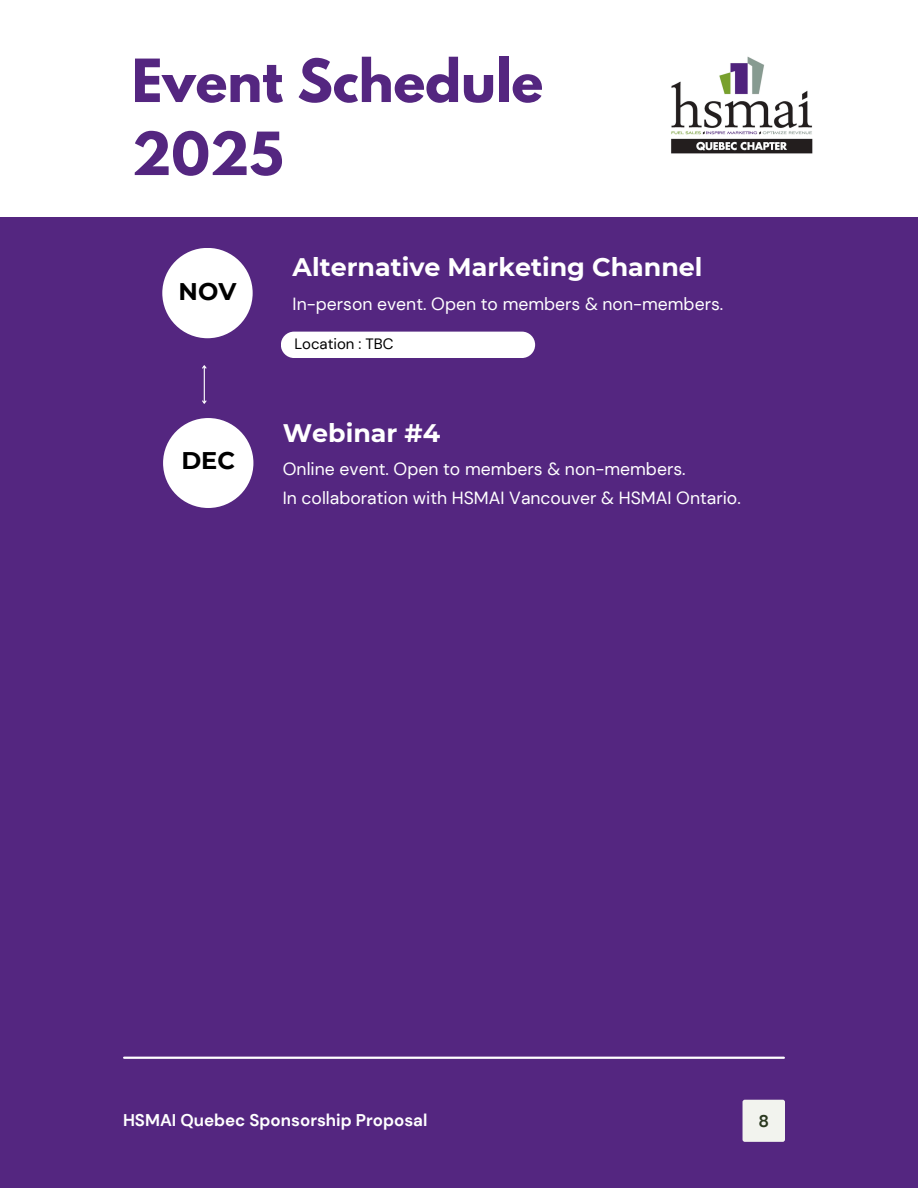
<style>
.page{position:relative;width:918px;height:1188px;background:#542680}
.page>*{position:absolute;margin:0;border:0;box-sizing:border-box;transform-origin:0 0}
.t1{font:700 52.65px/73.1px "League Spartan";color:#542680}
.t2{font:700 25.35px "Montserrat";color:#fff}
.t3{font:700 24px "Montserrat";color:#000}
.t4{font:17.55px "DM Sans";color:#fff}
.t5{font:700 16.95px "DM Sans";color:#fff}
.t6{font:700 16.95px "DM Sans";color:#2b391f}
.t7{font:15px "DM Sans";color:#000}
</style>
<div class="page">
<div style="left:743px;top:1100px;width:42px;height:42px;background:#f2f3ee;border-radius:2px"></div>
<hr style="left:124px;top:1057px;width:660px;height:2px;background:#fff">
<hr style="left:204px;top:366px;width:1px;height:37px;background:#fff">
<svg style="left:202px;top:399px;width:5px;height:5px"></svg>
<svg style="left:202px;top:365px;width:5px;height:5px"></svg>
<div style="left:281px;top:332px;width:254px;height:26px;background:#fff;border-radius:13px"></div>
<div style="left:163px;top:418px;width:90px;height:90px;background:#fff;border-radius:50%"></div>
<div style="left:162px;top:248px;width:91px;height:90px;background:#fff;border-radius:50%"></div>
<div style="left:0;top:0;width:918px;height:217px;background:#fff"></div>
<img style="left:671px;top:56px;width:142px;height:98px">
<p class="t1" style="left:132px;top:51px;width:413px">Event Schedule<br>2025</p>
<h2 class="t3" style="left:179px;top:277px;width:59px">NOV</h2>
<p class="t3" style="left:181px;top:446px;width:55px">DEC</p>
<h2 class="t2" style="left:293px;top:252px;width:411px">Alternative Marketing Channel</h2>
<h3 class="t4" style="left:293px;top:292px;width:432px">In-person event. Open to members &amp; non-members.</h3>
<h5 class="t7" style="left:294px;top:334px;width:101px">Location : TBC</h5>
<h3 class="t2" style="left:283px;top:418px;width:159px">Webinar #4</h3>
<h5 class="t4" style="left:283px;top:458px;width:404px">Online event. Open to members &amp; non-members.</h5>
<h5 class="t4" style="left:283px;top:487px;width:459px">In collaboration with HSMAI Vancouver &amp; HSMAI Ontario.</h5>
<h1 class="t5" style="left:123px;top:1109px;width:306px">HSMAI Quebec Sponsorship Proposal</h1>
<p class="t6" style="left:758px;top:1110px;width:12px">8</p>
</div>
